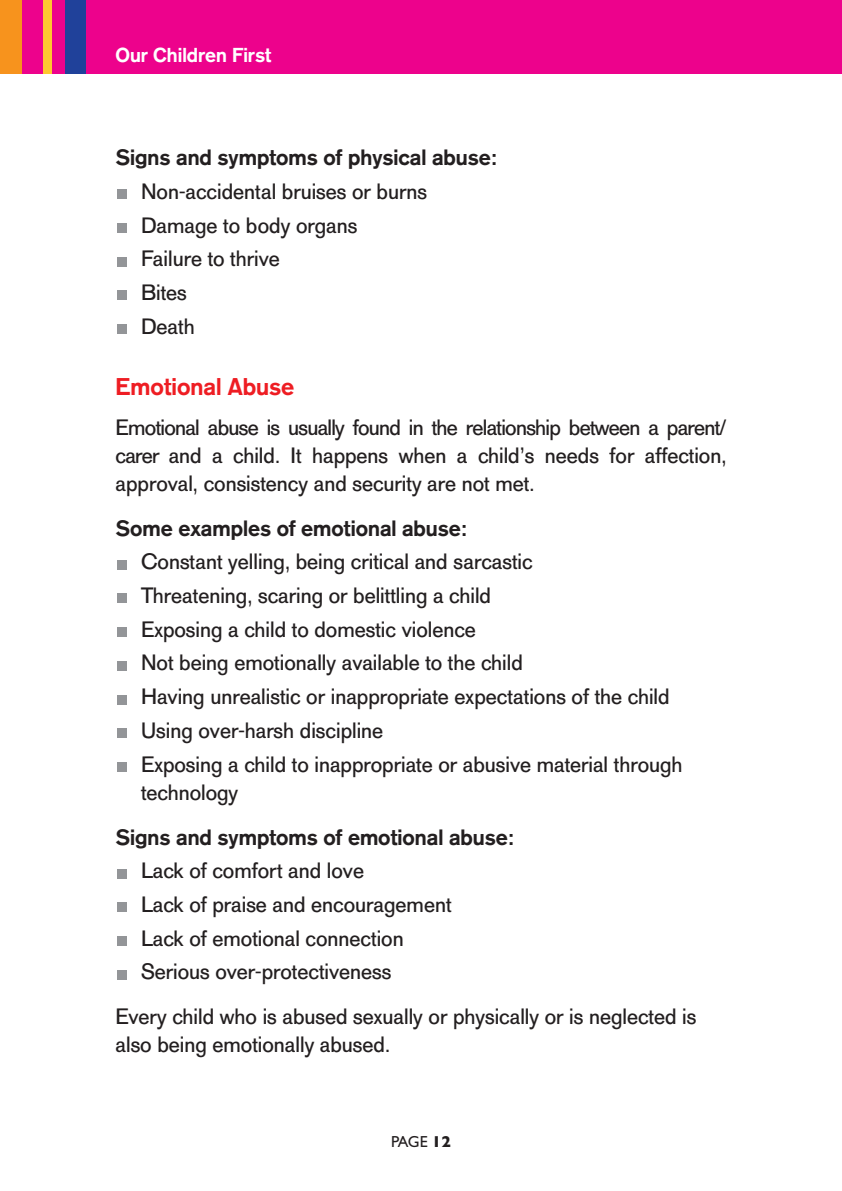
<style>
.page{position:relative;width:842px;height:1191px;background:#fff}
.page>*{position:absolute;margin:0;border:0;box-sizing:border-box;transform-origin:0 0}
.t1{font:500 24px "AG Old Face";color:#ee1d23}
.t2{font:22px/33.6px "AG Old Face";color:#231f20}
.t3{font:500 22px "AG Old Face";color:#231f20}
.t4{font:500 20px "AG Old Face";color:#fff}
.t5{font:16px "Gill Sans";color:#231f20}
.s1{font-weight:700}
</style>
<div class="page">
<div style="left:0;top:0;width:842px;height:74px;background:#ed028c"></div>
<div style="left:65px;top:0;width:20px;height:74px;background:#20419a"></div>
<div style="left:43px;top:0;width:9px;height:74px;background:#fec830"></div>
<div style="left:0;top:0;width:21px;height:74px;background:#f7931d"></div>
<div style="left:118px;top:762px;width:9px;height:9px;background:#939598"></div>
<div style="left:118px;top:970px;width:9px;height:9px;background:#939598"></div>
<div style="left:118px;top:936px;width:9px;height:9px;background:#939598"></div>
<div style="left:118px;top:902px;width:9px;height:10px;background:#939598"></div>
<div style="left:118px;top:869px;width:9px;height:9px;background:#939598"></div>
<div style="left:118px;top:728px;width:9px;height:10px;background:#939598"></div>
<div style="left:118px;top:695px;width:9px;height:9px;background:#939598"></div>
<div style="left:118px;top:661px;width:9px;height:9px;background:#939598"></div>
<div style="left:118px;top:627px;width:9px;height:10px;background:#939598"></div>
<div style="left:118px;top:594px;width:9px;height:9px;background:#939598"></div>
<div style="left:118px;top:560px;width:9px;height:9px;background:#939598"></div>
<div style="left:118px;top:324px;width:9px;height:9px;background:#939598"></div>
<div style="left:118px;top:290px;width:9px;height:10px;background:#939598"></div>
<div style="left:118px;top:257px;width:9px;height:9px;background:#939598"></div>
<div style="left:118px;top:223px;width:9px;height:9px;background:#939598"></div>
<div style="left:118px;top:189px;width:9px;height:10px;background:#939598"></div>
<p class="t4" style="left:116px;top:48px;width:157px">Our Children First</p>
<p class="t3" style="left:116px;top:150px;width:383px">Signs and symptoms of physical abuse:</p>
<p class="t2" style="left:141px;top:177px;width:287px">Non-accidental bruises or burns<br>Damage to body organs<br>Failure to thrive<br>Bites<br>Death</p>
<p class="t1" style="left:116px;top:378px;width:180px">Emotional Abuse</p>
<p class="t2" style="left:116px;top:415px;width:612px;line-height:28px;text-align:justify">Emotional abuse is usually found in the relationship between a parent/ carer and a child. It happens when a child’s needs for affection, approval, consistency and security are not met.</p>
<p class="t3" style="left:116px;top:520px;width:353px">Some examples of emotional abuse:</p>
<p class="t2" style="left:141px;top:547px;width:543px">Constant yelling, being critical and sarcastic<br>Threatening, scaring or belittling a child<br>Exposing a child to domestic violence<br>Not being emotionally available to the child<br>Having unrealistic or inappropriate expectations of the child Using over-harsh discipline<br>Exposing a child to inappropriate or abusive material through</p>
<p class="t2" style="left:141px;top:777px;width:99px">technology</p>
<p class="t3" style="left:116px;top:829px;width:400px">Signs and symptoms of emotional abuse:</p>
<p class="t2" style="left:141px;top:856px;width:312px">Lack of comfort and love<br>Lack of praise and encouragement<br>Lack of emotional connection<br>Serious over-protectiveness</p>
<p class="t2" style="left:116px;top:1005px;width:582px;line-height:28px">Every child who is abused sexually or physically or is neglected is also being emotionally abused.</p>
<p class="t5" style="left:391px;top:1132px;width:61px">PAGE <span class="s1">12</span></p>
</div>
